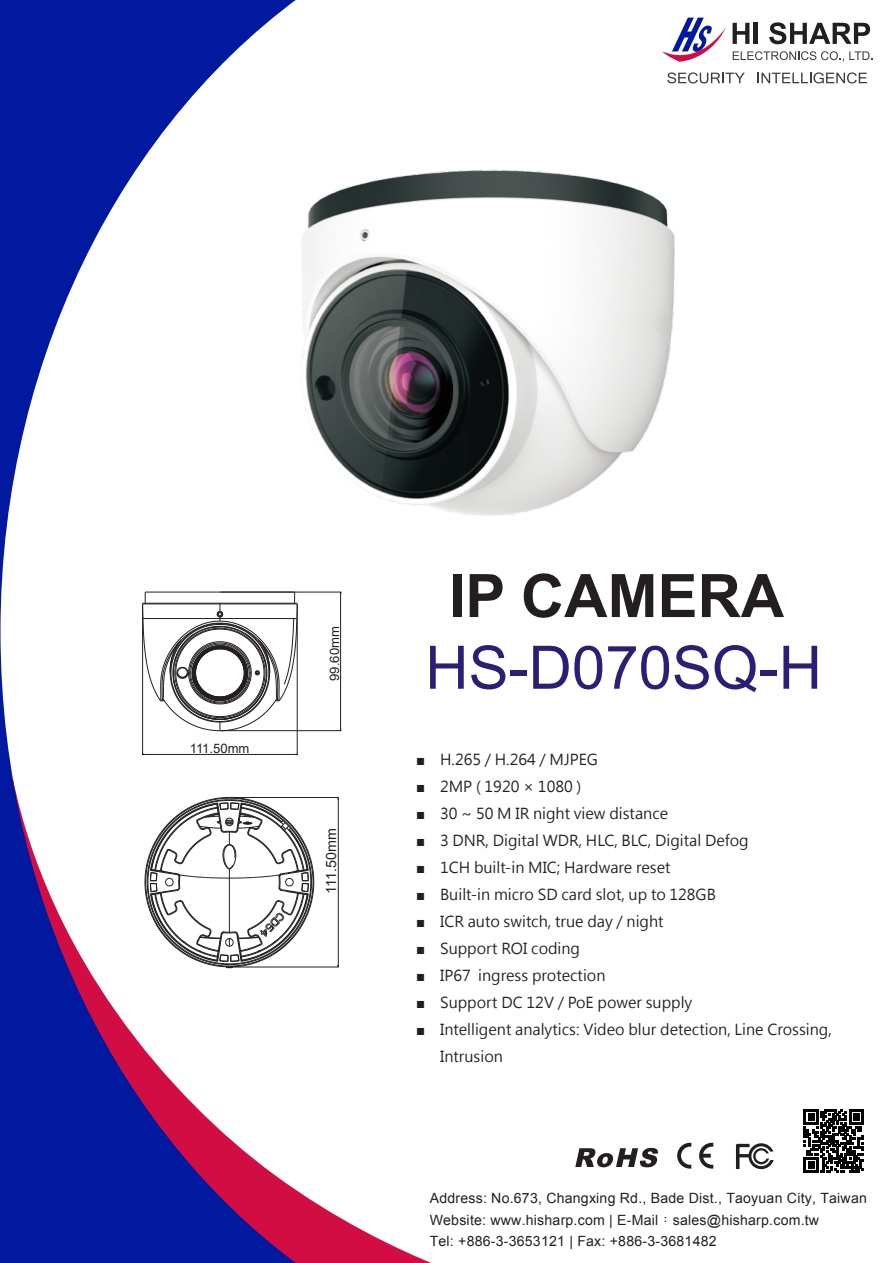
<style>
.page{position:relative;width:893px;height:1263px;background:#fff}
.page>*{position:absolute;margin:0;border:0;box-sizing:border-box;transform-origin:0 0}
.t1{font:60px "Arial";color:#2a1f75}
.t2{font:700 60px "Arial";color:#231f20}
.t3{font:15px/27px "Microsoft Jheng Hei";color:#231f20}
.t4{font:14.25px "Arial";color:#231f20}
.t5{font:14.1px/21.1px "Arial";letter-spacing:.015em;color:#231f20}
.t6{font:13.05px "Arial";color:#231f20}
.s1{font-family:"Adobe Ming Std";font-weight:300}
</style>
<div class="page">
<svg style="left:336px;top:798px;width:95px;height:465px"></svg>
<svg style="left:0;top:0;width:336px;height:1263px"></svg>
<svg style="left:575px;top:1148px;width:83px;height:19px"></svg>
<svg style="left:736px;top:1143px;width:38px;height:26px"></svg>
<svg style="left:677px;top:1143px;width:36px;height:25px"></svg>
<svg style="left:662px;top:18px;width:210px;height:65px"></svg>
<svg style="left:804px;top:1109px;width:59px;height:64px"></svg>
<img style="left:274px;top:168px;width:401px;height:351px">
<hr style="left:338px;top:799px;width:1px;height:166px;background:#231f20">
<hr style="left:225px;top:797px;width:113px;height:1px;background:#231f20">
<hr style="left:228px;top:967px;width:111px;height:1px;background:#231f20">
<svg style="left:145px;top:797px;width:169px;height:171px"></svg>
<hr style="left:221px;top:730px;width:120px;height:1px;background:#231f20">
<hr style="left:221px;top:592px;width:120px;height:1px;background:#231f20">
<hr style="left:340px;top:593px;width:1px;height:136px;background:#231f20">
<svg style="left:142px;top:592px;width:156px;height:182px"></svg>
<p class="t6" style="left:190px;top:739px;width:61px">111.50mm</p>
<p class="t6" style="left:325px;top:681px;width:56px;rotate:-90deg">99.60mm</p>
<p class="t4" style="left:321px;top:894px;width:67px;rotate:-90deg">111.50mm</p>
<h1 class="t2" style="left:449px;top:556px;width:337px">IP CAMERA</h1>
<p class="t1" style="left:425px;top:628px;width:398px">HS-D070SQ-H</p>
<p class="t3" style="left:416px;top:746px;width:183px">■ H.265 / H.264 / MJPEG</p>
<p class="t3" style="left:416px;top:773px;width:167px">■ 2MP ( 1920 × 1080 )</p>
<p class="t3" style="left:416px;top:800px;width:254px">■ 30 ~ 50 M IR night view distance</p>
<p class="t3" style="left:416px;top:827px;width:334px">■ 3 DNR, Digital WDR, HLC, BLC, Digital Defog</p>
<p class="t3" style="left:416px;top:854px;width:256px">■ 1CH built-in MIC; Hardware reset</p>
<p class="t3" style="left:416px;top:881px;width:301px">■ Built-in micro SD card slot, up to 128GB</p>
<p class="t3" style="left:416px;top:908px;width:249px">■ ICR auto switch, true day / night</p>
<p class="t3" style="left:416px;top:935px;width:166px">■ Support ROI coding</p>
<p class="t3" style="left:416px;top:962px;width:191px">■ IP67 ingress protection</p>
<p class="t3" style="left:416px;top:989px;width:278px">■ Support DC 12V / PoE power supply</p>
<p class="t3" style="left:440px;top:1016px;width:393px;text-indent:-24px">■ Intelligent analytics: Video blur detection, Line Crossing,<br>Intrusion</p>
<p class="t5" style="left:430px;top:1188px;width:439px">Address: No.673, Changxing Rd., Bade Dist., Taoyuan City, Taiwan<br>Website: www.hisharp.com | E-Mail<span class="s1">：</span>sales@hisharp.com.tw<br>Tel: +886-3-3653121 | Fax: +886-3-3681482</p>
</div>
